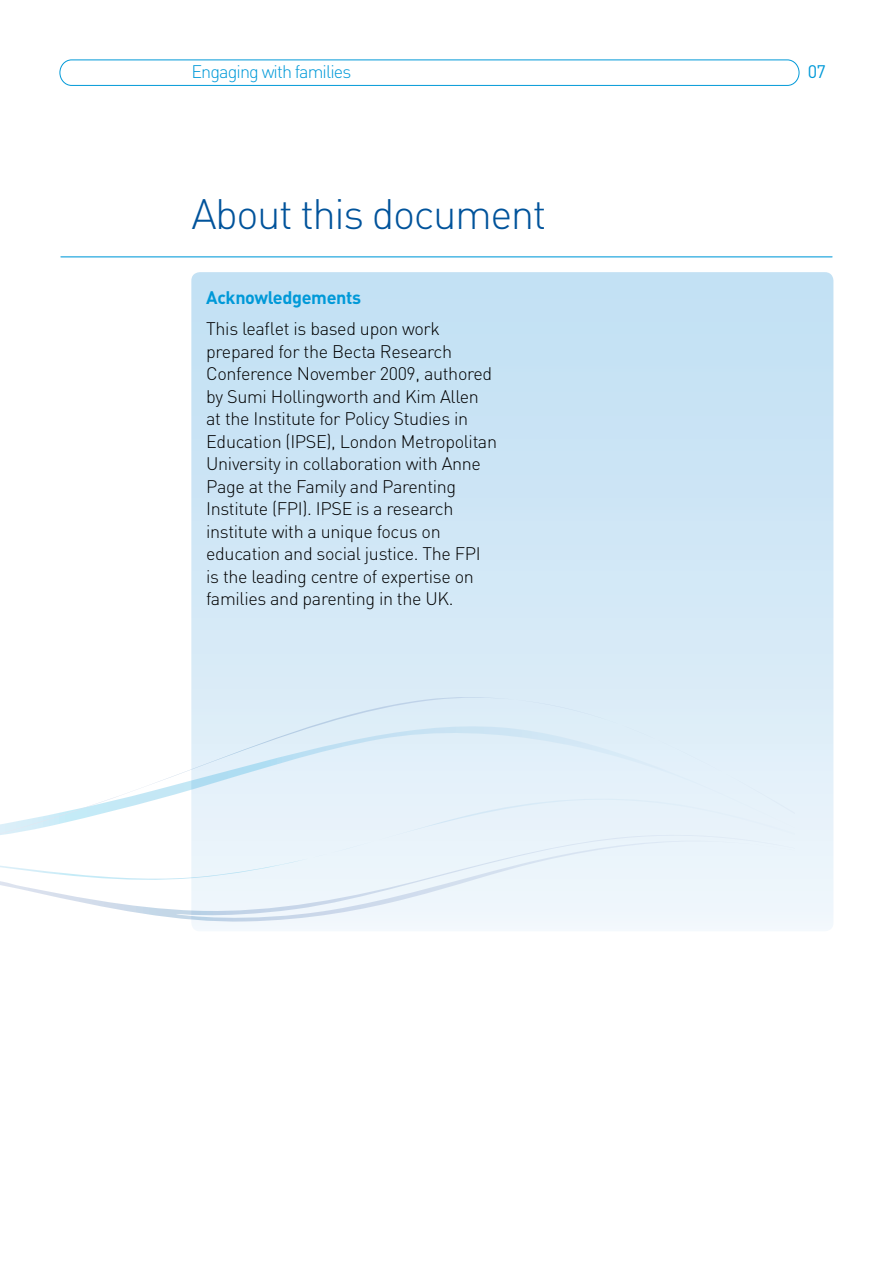
<style>
.page{position:relative;width:893px;height:1263px;background:#fff}
.page>*{position:absolute;margin:0;border:0;box-sizing:border-box;transform-origin:0 0}
.t1{font:300 42px "DIN";letter-spacing:-.035em;color:#00539b}
.t2{font:300 18px/22.5px "DIN";letter-spacing:-.02em;color:#000}
.t3{font:300 18px "DIN";letter-spacing:-.05em;color:#0099d8}
.t4{font:700 18px "DIN";letter-spacing:-.02em;color:#0099d8}
.t5{font:18px "DIN";color:#0099d8}
</style>
<div class="page">
<div style="left:60px;top:60px;width:739px;height:26px;border:1px solid #0099d8;border-radius:12px"></div>
<svg style="left:191px;top:272px;width:642px;height:659px;background:#cee5f5"></svg>
<svg style="left:0;top:696px;width:795px;height:235px"></svg>
<hr style="left:61px;top:256px;width:771px;height:2px;background:#4bb7e4">
<p class="t3" style="left:191px;top:61px;width:161px">Engaging with families</p>
<p class="t5" style="left:808px;top:61px;width:19px">07</p>
<h1 class="t1" style="left:191px;top:188px;width:357px">About this document</h1>
<p class="t4" style="left:206px;top:286px;width:156px">Acknowledgements</p>
<p class="t2" style="left:206px;top:317px;width:292px">This leaflet is based upon work prepared for the Becta Research Conference November 2009, authored by Sumi Hollingworth and Kim Allen at the Institute for Policy Studies in Education (IPSE), London Metropolitan University in collaboration with Anne Page at the Family and Parenting Institute (FPI). IPSE is a research institute with a unique focus on education and social justice. The FPI is the leading centre of expertise on families and parenting in the UK.</p>
</div>
